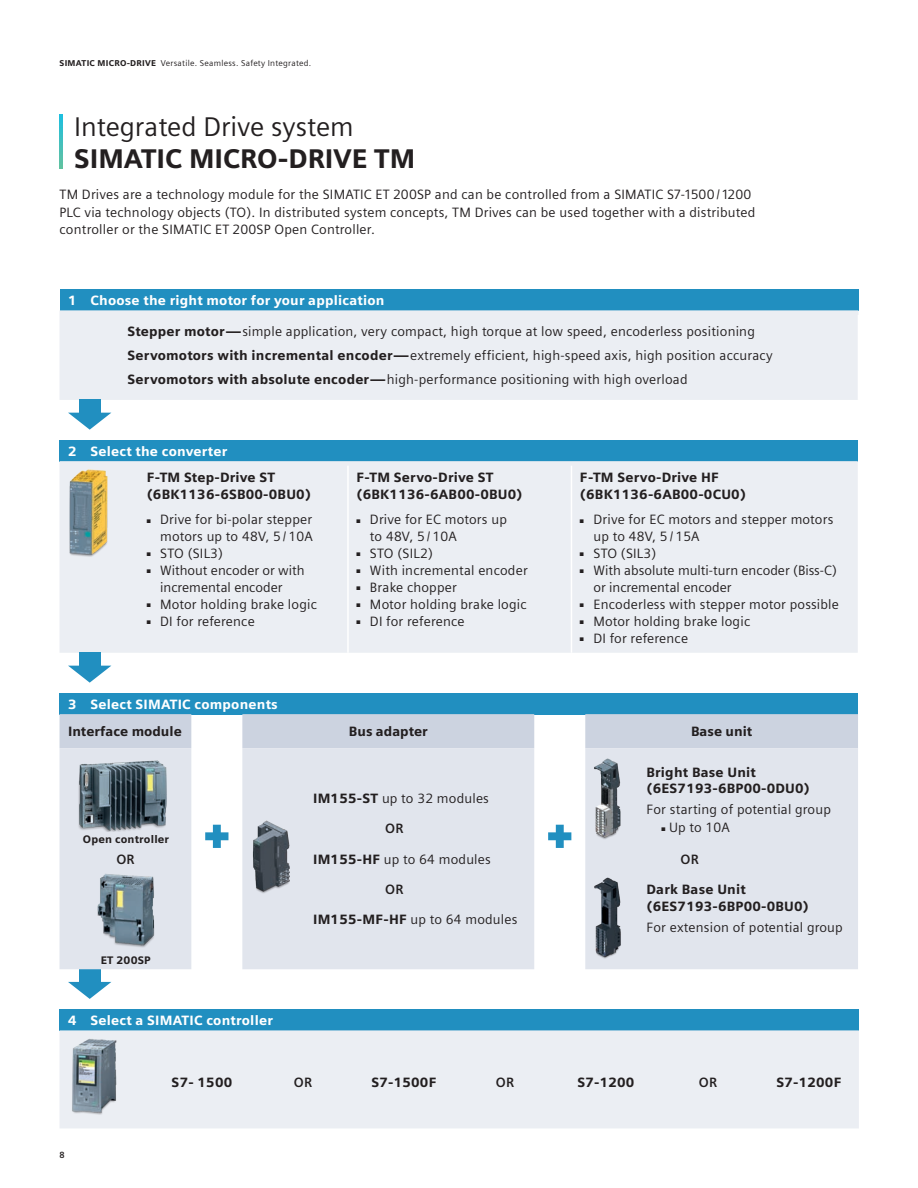
<style>
.page{position:relative;width:918px;height:1188px;background:#fff}
.page>*{position:absolute;margin:0;border:0;box-sizing:border-box;transform-origin:0 0}
._02_HL_Headline_18pt{font:27px/32.4px "Siemens Sans";color:#231f20}
.BP_Tx_Roman_9pt_blac{font:13.5px/16.5px "Siemens Sans";letter-spacing:.015em;color:#231f20}
.BP_TX_Roman_9pt_blac{font:13.5px "Siemens Sans";letter-spacing:.015em;color:#231f20}
._03_CT_Copy_9pt_130{font:13.5px/17.5px "Siemens Sans";letter-spacing:.015em;color:#231f20}
.BP_Subhd_9pt_black{font:900 13.5px/16.5px "Siemens Sans";letter-spacing:.015em;color:#231f20}
.BP_SubHd_9pt_White_B{font:900 13.5px "Siemens Sans";letter-spacing:.015em;color:#fff}
.BP_SubHd_9pt_Black_s{font:13.5px "Siemens Sans";letter-spacing:.015em;color:#231f20}
.BP_SubHd_9pt_White_B-2{font:900 13.5px "Siemens Sans";color:#231f20}
.BP_Subhd_9pt_black-2{font:700 13.5px "Siemens Sans";letter-spacing:.015em;color:#231f20}
.BP_Subhd_9pt_black-3{font:900 10.95px "Siemens Sans";letter-spacing:.015em;color:#231f20}
.t1{font:700 9px "Siemens Sans";color:#231f20}
.t2{font:8.4px "Siemens Sans";letter-spacing:.03em;color:#231f20}
.s1{font-weight:900}
</style>
<div class="page">
<div style="left:60px;top:1009px;width:799px;height:21px;background:#218fc0"></div>
<div style="left:60px;top:1030px;width:799px;height:98px;background:#ebeef3"></div>
<img style="left:68px;top:1039px;width:50px;height:80px">
<div style="left:60px;top:440px;width:798px;height:21px;background:#218fc0"></div>
<div style="left:60px;top:461px;width:798px;height:192px;background:#ebeef3"></div>
<hr style="left:347px;top:466px;width:2px;height:187px;background:#fff">
<hr style="left:571px;top:466px;width:1px;height:187px;background:#fff">
<img style="left:68px;top:470px;width:41px;height:92px">
<div style="left:79px;top:653px;width:22px;height:17px;background:#218fc0"></div>
<svg style="left:68px;top:666px;width:43px;height:17px"></svg>
<div style="left:60px;top:289px;width:798px;height:21px;background:#218fc0"></div>
<div style="left:60px;top:310px;width:798px;height:90px;background:#ebeef3"></div>
<div style="left:79px;top:400px;width:22px;height:17px;background:#218fc0"></div>
<svg style="left:68px;top:413px;width:43px;height:17px"></svg>
<div style="left:79px;top:969px;width:22px;height:17px;background:#218fc0"></div>
<svg style="left:68px;top:982px;width:43px;height:17px"></svg>
<div style="left:60px;top:693px;width:798px;height:21px;background:#218fc0"></div>
<svg style="left:60px;top:714px;width:798px;height:34px;background:#d1d8e3"></svg>
<svg style="left:60px;top:748px;width:798px;height:221px;background:#e5e8ef"></svg>
<svg style="left:205px;top:825px;width:23px;height:23px"></svg>
<svg style="left:548px;top:825px;width:23px;height:23px"></svg>
<img style="left:75px;top:754px;width:96px;height:77px">
<img style="left:249px;top:820px;width:40px;height:77px">
<img style="left:588px;top:758px;width:33px;height:82px">
<img style="left:95px;top:872px;width:60px;height:79px">
<img style="left:591px;top:878px;width:30px;height:81px">
<svg style="left:60px;top:115px;width:2px;height:54px"></svg>
<p class="t2" style="left:60px;top:58px;width:253px"><span class="s1">SIMATIC MICRO-DRIVE</span> Versatile. Seamless. Safety Integrated.</p>
<p class="_02_HL_Headline_18pt" style="left:74px;top:110px;width:343px">Integrated Drive system<br><span class="s1">SIMATIC MICRO-DRIVE TM</span></p>
<p class="_03_CT_Copy_9pt_130" style="left:60px;top:186px;width:697px">TM Drives are a technology module for the SIMATIC ET 200SP and can be controlled from a SIMATIC S7-1500 / 1200<br>PLC via technology objects (TO). In distributed system concepts, TM Drives can be used together with a distributed controller or the SIMATIC ET 200SP Open Controller.</p>
<p class="BP_SubHd_9pt_White_B" style="left:68px;top:292px;width:318px">1 Choose the right motor for your application</p>
<p class="BP_TX_Roman_9pt_blac" style="left:128px;top:324px;width:629px"><span class="s1">Stepper motor—</span>simple application, very compact, high torque at low speed, encoderless positioning</p>
<p class="BP_TX_Roman_9pt_blac" style="left:128px;top:348px;width:647px"><span class="s1">Servomotors with incremental encoder—</span>extremely efficient, high-speed axis, high position accuracy</p>
<p class="BP_TX_Roman_9pt_blac" style="left:128px;top:372px;width:562px"><span class="s1">Servomotors with absolute encoder—</span>high-performance positioning with high overload</p>
<p class="BP_SubHd_9pt_White_B" style="left:68px;top:443px;width:161px">2 Select the converter</p>
<p class="BP_Subhd_9pt_black" style="left:147px;top:469px;width:166px">F-TM Step-Drive ST (6BK1136-6SB00-0BU0)</p>
<p class="BP_Tx_Roman_9pt_blac" style="left:147px;top:512px;width:168px;text-align:right">■ Drive for bi-polar stepper motors up to 48V, 5 / 10A</p>
<p class="BP_Tx_Roman_9pt_blac" style="left:147px;top:545px;width:78px">■ STO (SIL3)</p>
<p class="BP_Tx_Roman_9pt_blac" style="left:160px;top:562px;width:146px;line-height:17px;text-indent:-14px">■ Without encoder or with incremental encoder</p>
<p class="BP_Tx_Roman_9pt_blac" style="left:147px;top:596px;width:172px">■ Motor holding brake logic</p>
<p class="BP_Tx_Roman_9pt_blac" style="left:147px;top:613px;width:110px">■ DI for reference</p>
<p class="BP_Subhd_9pt_black" style="left:356px;top:469px;width:168px">F-TM Servo-Drive ST (6BK1136-6AB00-0BU0)</p>
<p class="BP_Tx_Roman_9pt_blac" style="left:370px;top:512px;width:138px;text-indent:-14px">■ Drive for EC motors up to 48V, 5 / 10A</p>
<p class="BP_Tx_Roman_9pt_blac" style="left:356px;top:545px;width:78px">■ STO (SIL2)</p>
<p class="BP_Tx_Roman_9pt_blac" style="left:356px;top:562px;width:173px">■ With incremental encoder</p>
<p class="BP_Tx_Roman_9pt_blac" style="left:356px;top:579px;width:102px">■ Brake chopper</p>
<p class="BP_Tx_Roman_9pt_blac" style="left:356px;top:596px;width:172px">■ Motor holding brake logic</p>
<p class="BP_Tx_Roman_9pt_blac" style="left:356px;top:613px;width:110px">■ DI for reference</p>
<p class="BP_Subhd_9pt_black" style="left:580px;top:469px;width:168px">F-TM Servo-Drive HF (6BK1136-6AB00-0CU0)</p>
<p class="BP_Tx_Roman_9pt_blac" style="left:593px;top:512px;width:241px;text-indent:-14px">■ Drive for EC motors and stepper motors up to 48V, 5 / 15A</p>
<p class="BP_Tx_Roman_9pt_blac" style="left:580px;top:545px;width:78px">■ STO (SIL3)</p>
<p class="BP_Tx_Roman_9pt_blac" style="left:593px;top:562px;width:245px;line-height:17px;text-indent:-13px">■ With absolute multi-turn encoder (Biss-C) or incremental encoder</p>
<p class="BP_Tx_Roman_9pt_blac" style="left:580px;top:596px;width:260px">■ Encoderless with stepper motor possible</p>
<p class="BP_Tx_Roman_9pt_blac" style="left:580px;top:613px;width:172px">■ Motor holding brake logic</p>
<p class="BP_Tx_Roman_9pt_blac" style="left:580px;top:630px;width:110px">■ DI for reference</p>
<p class="BP_SubHd_9pt_White_B" style="left:68px;top:696px;width:211px">3 Select SIMATIC components</p>
<p class="BP_SubHd_9pt_White_B-2" style="left:68px;top:724px;width:115px">Interface module</p>
<p class="BP_SubHd_9pt_White_B-2" style="left:349px;top:724px;width:80px">Bus adapter</p>
<p class="BP_SubHd_9pt_White_B-2" style="left:691px;top:724px;width:63px">Base unit</p>
<p class="BP_Subhd_9pt_black" style="left:647px;top:764px;width:165px">Bright Base Unit (6ES7193-6BP00-0DU0)</p>
<p class="BP_Tx_Roman_9pt_blac" style="left:647px;top:801px;width:186px">For starting of potential group</p>
<p class="BP_Tx_Roman_9pt_blac" style="left:662px;top:819px;width:70px">■ Up to 10A</p>
<p class="BP_SubHd_9pt_Black_s" style="left:313px;top:791px;width:177px"><span class="s1">IM155-ST</span> up to 32 modules</p>
<p class="BP_Subhd_9pt_black-2" style="left:385px;top:821px;width:20px">OR</p>
<p class="BP_SubHd_9pt_Black_s" style="left:313px;top:852px;width:179px"><span class="s1">IM155-HF</span> up to 64 modules</p>
<p class="BP_Subhd_9pt_black-2" style="left:385px;top:882px;width:20px">OR</p>
<p class="BP_SubHd_9pt_Black_s" style="left:313px;top:912px;width:206px"><span class="s1">IM155-MF-HF</span> up to 64 modules</p>
<p class="BP_Subhd_9pt_black-3" style="left:83px;top:833px;width:88px">Open controller</p>
<p class="BP_Subhd_9pt_black-2" style="left:116px;top:852px;width:20px">OR</p>
<p class="BP_Subhd_9pt_black-2" style="left:681px;top:852px;width:20px">OR</p>
<p class="BP_Subhd_9pt_black" style="left:647px;top:881px;width:164px">Dark Base Unit (6ES7193-6BP00-0BU0)</p>
<p class="BP_Tx_Roman_9pt_blac" style="left:647px;top:919px;width:198px">For extension of potential group</p>
<p class="BP_Subhd_9pt_black-3" style="left:101px;top:953px;width:51px">ET 200SP</p>
<p class="BP_SubHd_9pt_White_B" style="left:68px;top:1012px;width:206px">4 Select a SIMATIC controller</p>
<p class="t1" style="left:60px;top:1150px;width:7px">8</p>
<p class="BP_Subhd_9pt_black" style="left:172px;top:1074px;width:62px">S7- 1500</p>
<p class="BP_Subhd_9pt_black-2" style="left:294px;top:1075px;width:20px">OR</p>
<p class="BP_Subhd_9pt_black" style="left:371px;top:1074px;width:66px">S7-1500F</p>
<p class="BP_Subhd_9pt_black-2" style="left:496px;top:1075px;width:20px">OR</p>
<p class="BP_Subhd_9pt_black" style="left:577px;top:1074px;width:59px">S7-1200</p>
<p class="BP_Subhd_9pt_black-2" style="left:699px;top:1075px;width:20px">OR</p>
<p class="BP_Subhd_9pt_black" style="left:776px;top:1074px;width:66px">S7-1200F</p>
</div>
